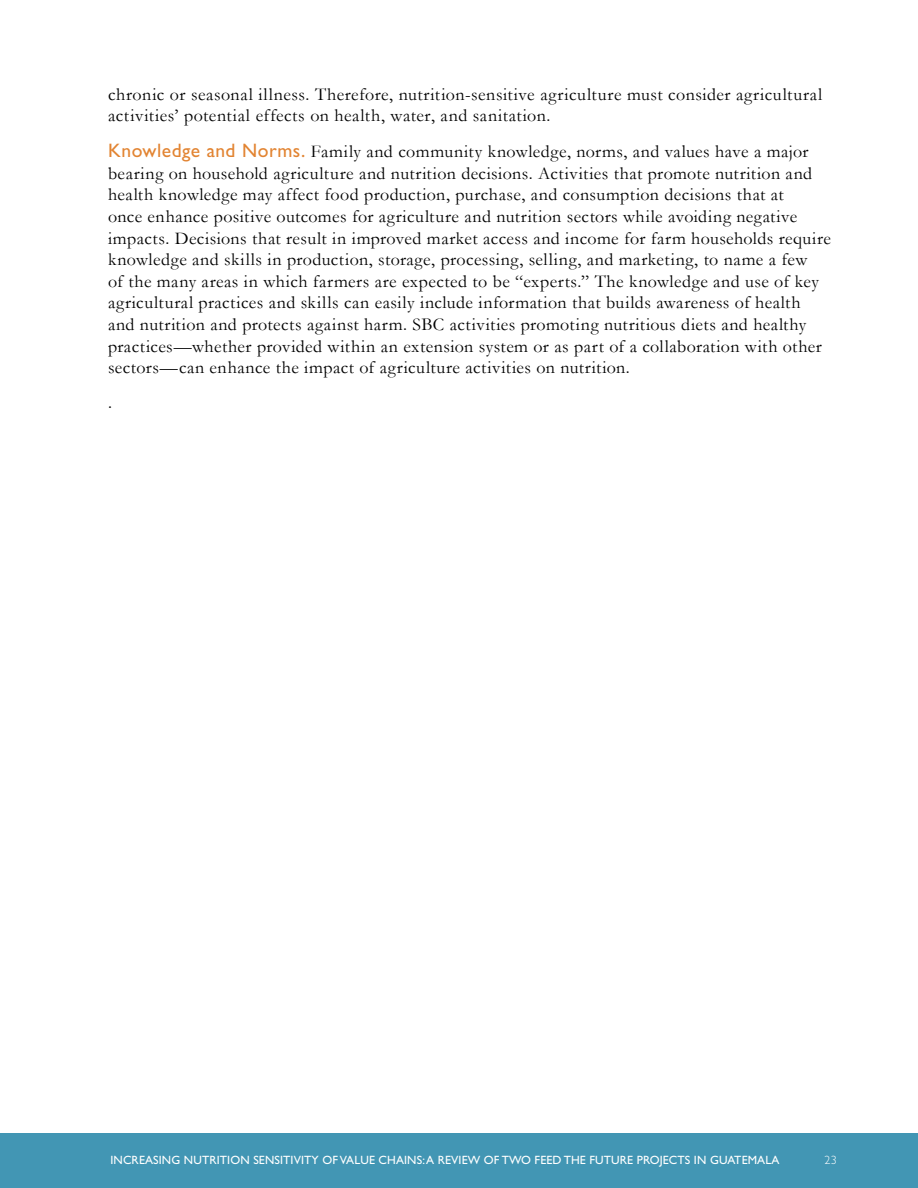
<style>
.page{position:relative;width:918px;height:1188px;background:#fff}
.page>*{position:absolute;margin:0;border:0;box-sizing:border-box;transform-origin:0 0}
.body_text{font:18px/21.6px "Garamond";letter-spacing:.025em;color:#000}
.t1{font:12px "Gill Sans Std";letter-spacing:.01em;color:#fff}
.t2{font:300 12px "Gill Sans Std";color:#fff}
.s1{font-family:"Gill Sans Std";font-size:19.5px;color:#e28432}
</style>
<div class="page">
<div style="left:0;top:1133px;width:918px;height:55px;background:#4296b4"></div>
<p class="body_text" style="left:108px;top:83px;width:716px">chronic or seasonal illness. Therefore, nutrition-sensitive agriculture must consider agricultural activities’ potential effects on health, water, and sanitation.</p>
<p class="body_text" style="left:108px;top:140px;width:725px"><span class="s1">Knowledge and Norms.</span> Family and community knowledge, norms, and values have a major bearing on household agriculture and nutrition decisions. Activities that promote nutrition and health knowledge may affect food production, purchase, and consumption decisions that at<br>once enhance positive outcomes for agriculture and nutrition sectors while avoiding negative impacts. Decisions that result in improved market access and income for farm households require knowledge and skills in production, storage, processing, selling, and marketing, to name a few<br>of the many areas in which farmers are expected to be “experts.” The knowledge and use of key agricultural practices and skills can easily include information that builds awareness of health and nutrition and protects against harm. SBC activities promoting nutritious diets and healthy practices—whether provided within an extension system or as part of a collaboration with other sectors—can enhance the impact of agriculture activities on nutrition.</p>
<p class="body_text" style="left:108px;top:392px;width:5px">.</p>
<p class="t1" style="left:110px;top:1153px;width:670px">INCREASING NUTRITION SENSITIVITY OF VALUE CHAINS: A REVIEW OF TWO FEED THE FUTURE PROJECTS IN GUATEMALA</p>
<p class="t2" style="left:825px;top:1153px;width:14px">23</p>
</div>
